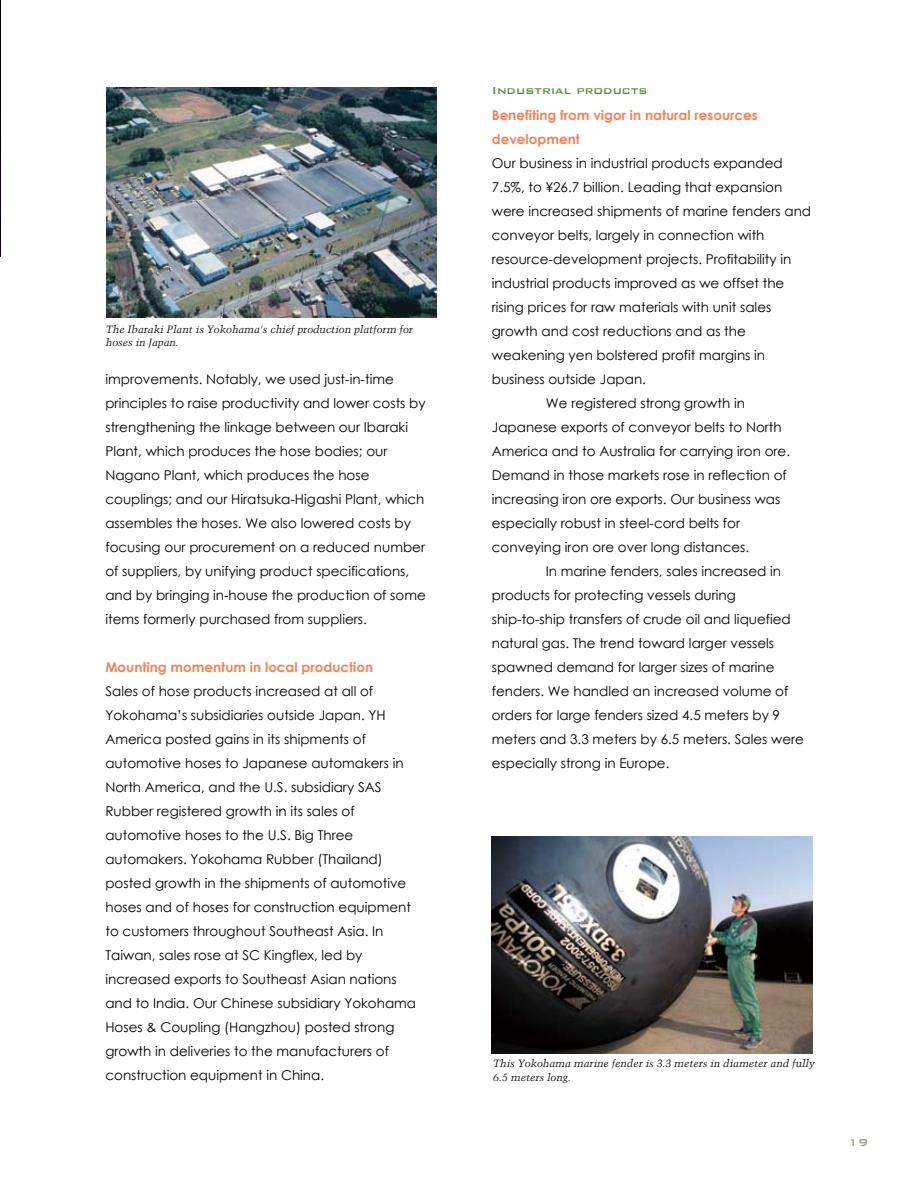
<style>
.page{position:relative;width:919px;height:1191px;background:#fff}
.page>*{position:absolute;margin:0;border:0;box-sizing:border-box;transform-origin:0 0}
.t1{font:13.5px/24px "Century Gothic";color:#000}
.t2{font:700 13.5px/24px "Century Gothic";color:#ef845c}
.t3{font:500 13.5px "Bank Gothic";color:#5a8f34}
.t4{font:500 13.5px "Bank Gothic";color:#9f9d89}
.t5{font:italic 10.5px/13.5px "Trump Mediaeval";color:#000}
</style>
<div class="page">
<img style="left:107px;top:87px;width:329px;height:231px">
<img style="left:0;top:0;width:1px;height:256px">
<img style="left:491px;top:836px;width:321px;height:217px">
<p class="t5" style="left:106px;top:322px;width:308px">The Ibaraki Plant is Yokohama's chief production platform for hoses in Japan.</p>
<p class="t1" style="left:105px;top:367px;width:322px">improvements. Notably, we used just-in-time principles to raise productivity and lower costs by strengthening the linkage between our Ibaraki Plant, which produces the hose bodies; our Nagano Plant, which produces the hose couplings; and our Hiratsuka-Higashi Plant, which assembles the hoses. We also lowered costs by focusing our procurement on a reduced number of suppliers, by unifying product specifications, and by bringing in-house the production of some items formerly purchased from suppliers.</p>
<p class="t2" style="left:105px;top:655px;width:269px">Mounting momentum in local production</p>
<p class="t1" style="left:105px;top:679px;width:312px">Sales of hose products increased at all of Yokohama’s subsidiaries outside Japan. YH America posted gains in its shipments of automotive hoses to Japanese automakers in North America, and the U.S. subsidiary SAS Rubber registered growth in its sales of automotive hoses to the U.S. Big Three automakers. Yokohama Rubber (Thailand) posted growth in the shipments of automotive hoses and of hoses for construction equipment to customers throughout Southeast Asia. In Taiwan, sales rose at SC Kingflex, led by increased exports to Southeast Asian nations and to India. Our Chinese subsidiary Yokohama Hoses &amp; Coupling (Hangzhou) posted strong growth in deliveries to the manufacturers of construction equipment in China.</p>
<p class="t3" style="left:492px;top:83px;width:157px">Industrial products</p>
<p class="t2" style="left:492px;top:102px;width:267px">Benefiting from vigor in natural resources development</p>
<p class="t1" style="left:492px;top:151px;width:292px">Our business in industrial products expanded</p>
<p class="t1" style="left:492px;top:175px;width:292px">7.5%, to ¥26.7 billion. Leading that expansion</p>
<p class="t1" style="left:492px;top:199px;width:321px">were increased shipments of marine fenders and</p>
<p class="t1" style="left:492px;top:223px;width:274px">conveyor belts, largely in connection with</p>
<p class="t1" style="left:492px;top:247px;width:301px">resource-development projects. Profitability in</p>
<p class="t1" style="left:492px;top:271px;width:294px">industrial products improved as we offset the</p>
<p class="t1" style="left:492px;top:295px;width:281px">rising prices for raw materials with unit sales</p>
<p class="t1" style="left:492px;top:319px;width:255px">growth and cost reductions and as the</p>
<p class="t1" style="left:492px;top:343px;width:275px">weakening yen bolstered profit margins in</p>
<p class="t1" style="left:492px;top:367px;width:156px">business outside Japan.</p>
<p class="t1" style="left:546px;top:391px;width:200px">We registered strong growth in</p>
<p class="t1" style="left:492px;top:415px;width:291px">Japanese exports of conveyor belts to North</p>
<p class="t1" style="left:492px;top:439px;width:300px">America and to Australia for carrying iron ore.</p>
<p class="t1" style="left:492px;top:463px;width:296px">Demand in those markets rose in reflection of</p>
<p class="t1" style="left:492px;top:487px;width:290px">increasing iron ore exports. Our business was</p>
<p class="t1" style="left:492px;top:511px;width:250px">especially robust in steel-cord belts for</p>
<p class="t1" style="left:492px;top:535px;width:259px">conveying iron ore over long distances.</p>
<p class="t1" style="left:546px;top:559px;width:237px">In marine fenders, sales increased in</p>
<p class="t1" style="left:492px;top:583px;width:245px">products for protecting vessels during</p>
<p class="t1" style="left:492px;top:607px;width:300px">ship-to-ship transfers of crude oil and liquefied</p>
<p class="t1" style="left:492px;top:631px;width:284px">natural gas. The trend toward larger vessels</p>
<p class="t1" style="left:492px;top:655px;width:284px">spawned demand for larger sizes of marine</p>
<p class="t1" style="left:492px;top:679px;width:298px">fenders. We handled an increased volume of</p>
<p class="t1" style="left:492px;top:703px;width:290px">orders for large fenders sized 4.5 meters by 9</p>
<p class="t1" style="left:492px;top:727px;width:313px">meters and 3.3 meters by 6.5 meters. Sales were</p>
<p class="t1" style="left:492px;top:751px;width:179px">especially strong in Europe.</p>
<p class="t5" style="left:493px;top:1056px;width:323px">This Yokohama marine fender is 3.3 meters in diameter and fully<br>6.5 meters long.</p>
<p class="t4" style="left:847px;top:1135px;width:22px">19</p>
</div>
